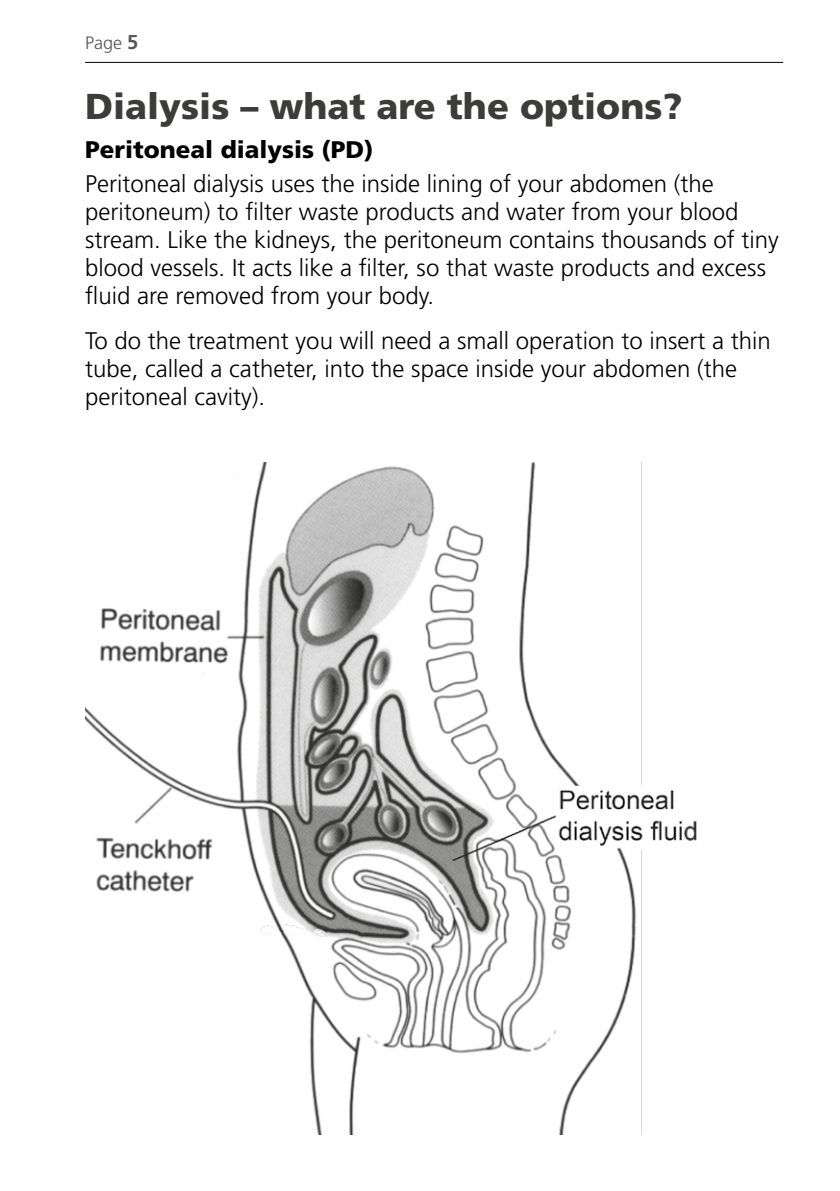
<style>
.page{position:relative;width:840px;height:1191px;background:#fff}
.page>*{position:absolute;margin:0;border:0;box-sizing:border-box;transform-origin:0 0}
.t1{font:900 36px "Frutiger";color:#3c3c3b}
.t2{font:300 24px/28px "Frutiger";color:#000}
.t3{font:900 24px "Frutiger";color:#000}
.t4{font:300 18px "Frutiger";color:#575756}
.s1{font-weight:700;font-size:20px}
</style>
<div class="page">
<hr style="left:85px;top:62px;width:697px;height:1px;background:#000">
<img style="left:85px;top:462px;width:612px;height:672px">
<p class="t4" style="left:85px;top:33px;width:55px">Page <span class="s1">5</span></p>
<h1 class="t1" style="left:85px;top:84px;width:598px">Dialysis – what are the options?</h1>
<p class="t3" style="left:85px;top:135px;width:290px">Peritoneal dialysis (PD)</p>
<p class="t2" style="left:85px;top:169px;width:695px">Peritoneal dialysis uses the inside lining of your abdomen (the peritoneum) to filter waste products and water from your blood stream. Like the kidneys, the peritoneum contains thousands of tiny blood vessels. It acts like a filter, so that waste products and excess fluid are removed from your body.</p>
<p class="t2" style="left:85px;top:326px;width:687px">To do the treatment you will need a small operation to insert a thin tube, called a catheter, into the space inside your abdomen (the peritoneal cavity).</p>
</div>
